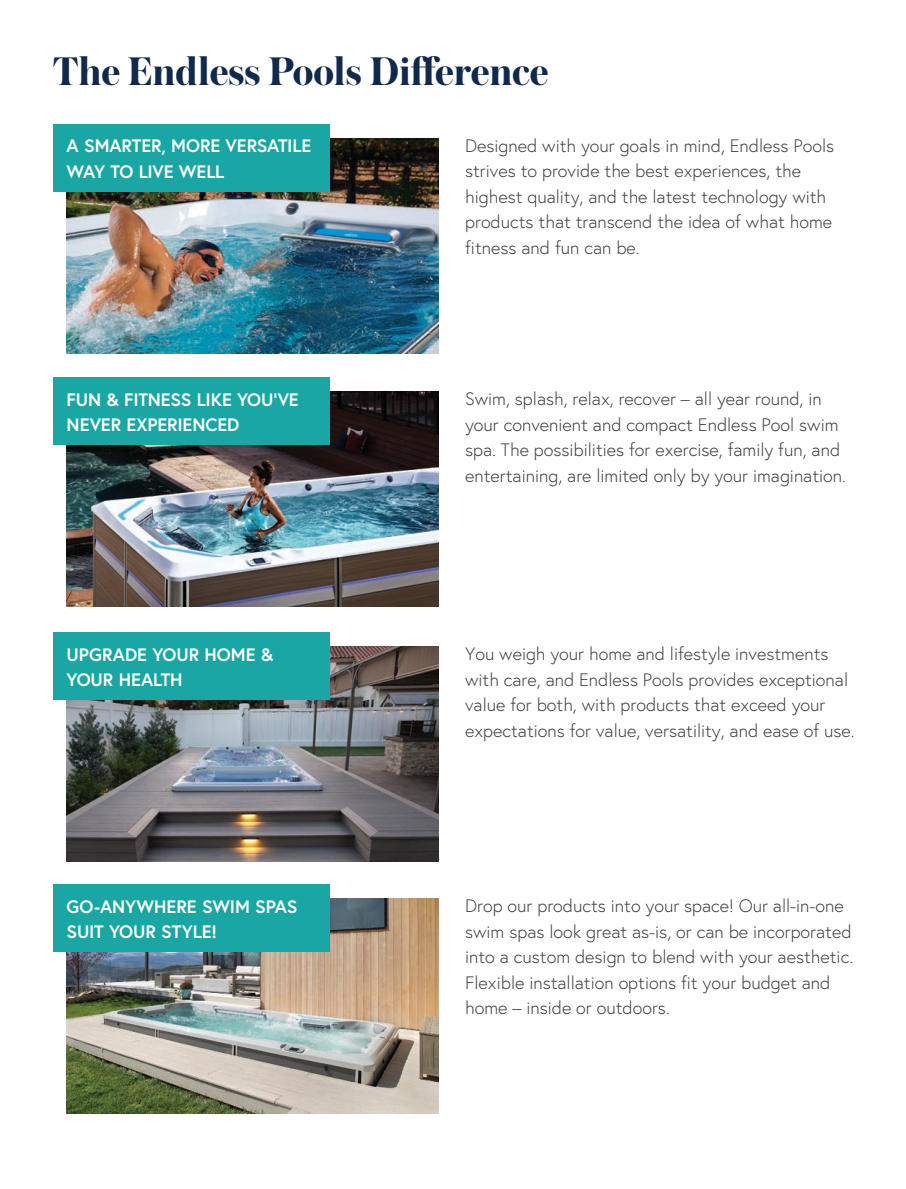
<style>
.page{position:relative;width:906px;height:1189px;background:#fff}
.page>*{position:absolute;margin:0;border:0;box-sizing:border-box;transform-origin:0 0}
.t1{font:700 42px "Austin";color:#11294a}
.t2{font:300 18px/25.5px "Europa";color:#3e3e3f}
.t3{font:700 18px/25.5px "Europa";letter-spacing:-.005em;color:#fff}
</style>
<div class="page">
<img style="left:67px;top:392px;width:371px;height:215px">
<div style="left:53px;top:378px;width:277px;height:67px;background:#1aa7a3"></div>
<img style="left:67px;top:138px;width:371px;height:215px">
<img style="left:67px;top:646px;width:371px;height:216px">
<img style="left:67px;top:899px;width:371px;height:215px">
<div style="left:53px;top:124px;width:277px;height:67px;background:#1aa7a3"></div>
<div style="left:53px;top:632px;width:277px;height:68px;background:#1aa7a3"></div>
<div style="left:53px;top:885px;width:277px;height:67px;background:#1aa7a3"></div>
<h1 class="t1" style="left:53px;top:41px;width:496px">The Endless Pools Difference</h1>
<p class="t3" style="left:67px;top:133px;width:246px">A SMARTER, MORE VERSATILE<br>WAY TO LIVE WELL</p>
<p class="t2" style="left:465px;top:133px;width:370px">Designed with your goals in mind, Endless Pools strives to provide the best experiences, the highest quality, and the latest technology with products that transcend the idea of what home fitness and fun can be.</p>
<p class="t3" style="left:67px;top:387px;width:233px">FUN &amp; FITNESS LIKE YOU’VE<br>NEVER EXPERIENCED</p>
<p class="t2" style="left:465px;top:386px;width:382px">Swim, splash, relax, recover – all year round, in your convenient and compact Endless Pool swim spa. The possibilities for exercise, family fun, and entertaining, are limited only by your imagination.</p>
<p class="t3" style="left:67px;top:641px;width:208px">UPGRADE YOUR HOME &amp;<br>YOUR HEALTH</p>
<p class="t2" style="left:465px;top:641px;width:391px">You weigh your home and lifestyle investments with care, and Endless Pools provides exceptional value for both, with products that exceed your expectations for value, versatility, and ease of use.</p>
<p class="t3" style="left:67px;top:894px;width:232px">GO-ANYWHERE SWIM SPAS<br>SUIT YOUR STYLE!</p>
<p class="t2" style="left:465px;top:893px;width:389px">Drop our products into your space! Our all-in-one swim spas look great as-is, or can be incorporated into a custom design to blend with your aesthetic.<br>Flexible installation options fit your budget and home – inside or outdoors.</p>
</div>
